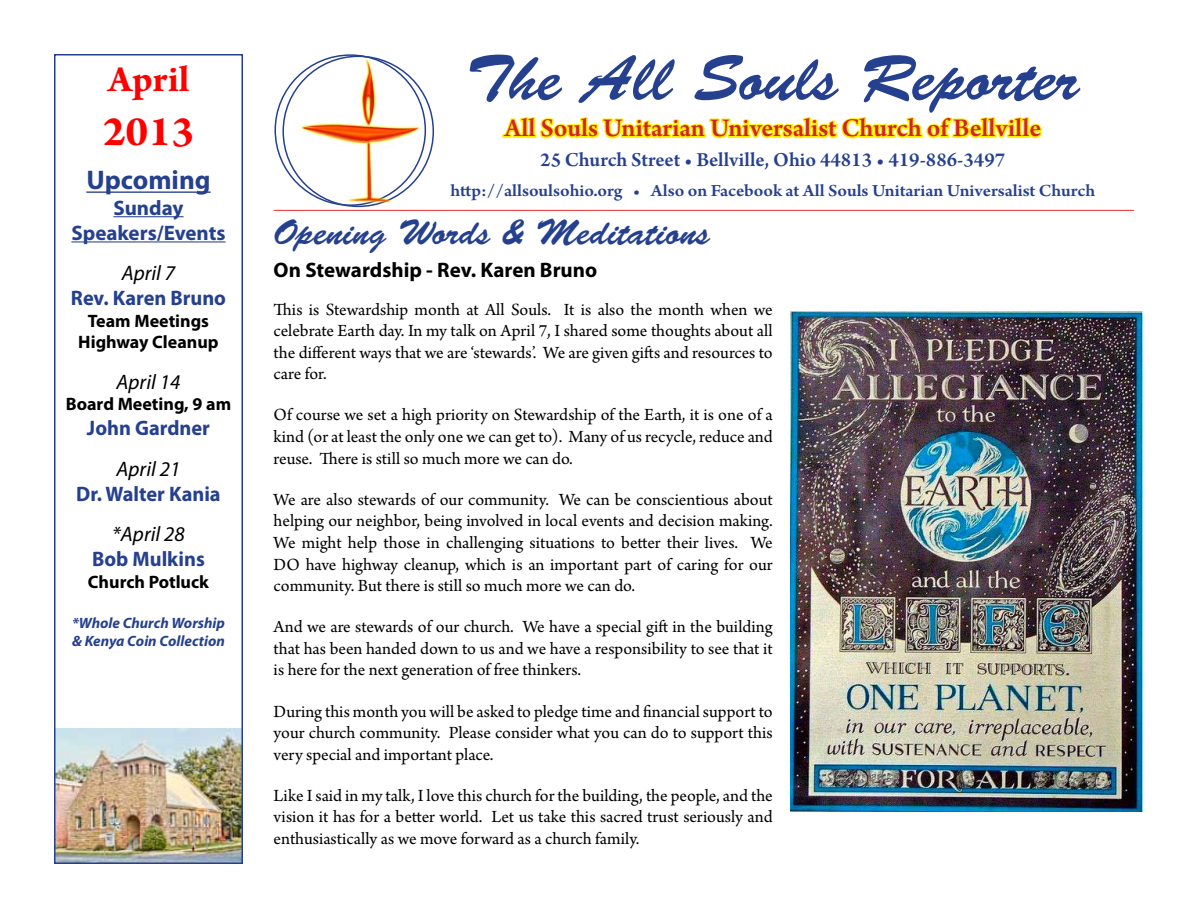
<style>
.page{position:relative;width:1188px;height:918px;background:#fff}
.page>*{position:absolute;margin:0;border:0;box-sizing:border-box;transform-origin:0 0}
.t1{font:64.5px "Brush Script Std";color:#25408f}
.t2{font:700 45px "Arno Pro";color:#f00}
.t3{font:700 39px "Arno Pro";letter-spacing:.005em;color:#f00}
.t4{font:36px "Brush Script Std";color:#25408f}
.t5{font:600 27px "Arno Pro";color:#d2232a}
.t6{font:700 27px "Myriad Pro";color:#25408f}
.t7{font:700 21px/25.2px "Myriad Pro";color:#25408f;text-align:center}
.t8{font:600 21px "Arno Pro";color:#25408f}
.t9{font:italic 21px "Myriad Pro";color:#000}
.t10{font:700 21px "Myriad Pro";color:#000}
.t11{font:18px/21.6px "Arno Pro";color:#000;text-align:justify}
.t12{font:600 18px "Arno Pro";color:#25408f;scale:1.05 1}
.t13{font:700 18px/21.6px "Myriad Pro";color:#000;text-align:center}
.t14{font:italic 700 15px/18px "Myriad Pro";color:#25408f}
</style>
<div class="page">
<img style="left:57px;top:729px;width:183px;height:132px">
<div style="left:54px;top:54px;width:189px;height:810px;border:2px solid #25408f"></div>
<hr style="left:86px;top:191px;width:125px;height:2px;background:#25408f">
<hr style="left:113px;top:216px;width:71px;height:1px;background:#25408f">
<hr style="left:71px;top:241px;width:155px;height:1px;background:#25408f">
<img style="left:296px;top:54px;width:128px;height:151px">
<svg style="left:500px;top:116px;width:544px;height:94px"></svg>
<hr style="left:274px;top:210px;width:860px;height:1px;background:#ee2d2f">
<img style="left:790px;top:312px;width:353px;height:499px">
<h3 class="t3" style="left:108px;top:57px;width:83px">April</h3>
<h2 class="t2" style="left:103px;top:105px;width:93px">2013</h2>
<h3 class="t6" style="left:86px;top:163px;width:126px">Upcoming</h3>
<p class="t7" style="left:71px;top:194px;width:156px">Sunday<br>Speakers/Events</p>
<p class="t9" style="left:122px;top:260px;width:55px">April 7</p>
<p class="t7" style="left:71px;top:285px;width:157px">Rev. Karen Bruno</p>
<p class="t13" style="left:78px;top:309px;width:142px">Team Meetings<br>Highway Cleanup</p>
<p class="t9" style="left:117px;top:369px;width:65px">April 14</p>
<p class="t13" style="left:66px;top:393px;width:167px">Board Meeting, 9 am</p>
<p class="t7" style="left:87px;top:415px;width:125px">John Gardner</p>
<p class="t9" style="left:117px;top:456px;width:65px">April 21</p>
<p class="t7" style="left:76px;top:480px;width:146px">Dr. Walter Kania</p>
<p class="t9" style="left:112px;top:521px;width:74px">*April 28</p>
<p class="t7" style="left:92px;top:546px;width:114px">Bob Mulkins</p>
<p class="t13" style="left:88px;top:570px;width:123px">Church Potluck</p>
<p class="t14" style="left:72px;top:614px;width:154px">*Whole Church Worship &amp; Kenya Coin Collection</p>
<h1 class="t1" style="left:466px;top:42px;width:615px">The All Souls Reporter</h1>
<h3 class="t5" style="left:504px;top:113px;width:538px">All Souls Unitarian Universalist Church of Bellville</h3>
<p class="t8" style="left:540px;top:148px;width:466px">25 Church Street • Bellville, Ohio 44813 • 419-886-3497</p>
<p class="t12" style="left:450px;top:181px;width:616px">http://allsoulsohio.org • Also on Facebook at All Souls Unitarian Universalist Church</p>
<h3 class="t4" style="left:274px;top:212px;width:438px">Opening Words &amp; Meditations</h3>
<p class="t10" style="left:274px;top:256px;width:325px">On Stewardship - Rev. Karen Bruno</p>
<p class="t11" style="left:274px;top:299px;width:501px">This is Stewardship month at All Souls. It is also the month when we celebrate Earth day. In my talk on April 7, I shared some thoughts about all the different ways that we are ‘stewards’. We are given gifts and resources to care for.</p>
<p class="t11" style="left:274px;top:405px;width:501px">Of course we set a high priority on Stewardship of the Earth, it is one of a kind (or at least the only one we can get to). Many of us recycle, reduce and reuse. There is still so much more we can do.</p>
<p class="t11" style="left:274px;top:490px;width:501px">We are also stewards of our community. We can be conscientious about helping our neighbor, being involved in local events and decision making.<br>We might help those in challenging situations to better their lives. We DO have highway cleanup, which is an important part of caring for our community. But there is still so much more we can do.</p>
<p class="t11" style="left:274px;top:617px;width:501px">And we are stewards of our church. We have a special gift in the building that has been handed down to us and we have a responsibility to see that it is here for the next generation of free thinkers.</p>
<p class="t11" style="left:274px;top:701px;width:501px">During this month you will be asked to pledge time and financial support to your church community. Please consider what you can do to support this very special and important place.</p>
<p class="t11" style="left:274px;top:786px;width:501px">Like I said in my talk, I love this church for the building, the people, and the vision it has for a better world. Let us take this sacred trust seriously and enthusiastically as we move forward as a church family.</p>
</div>
